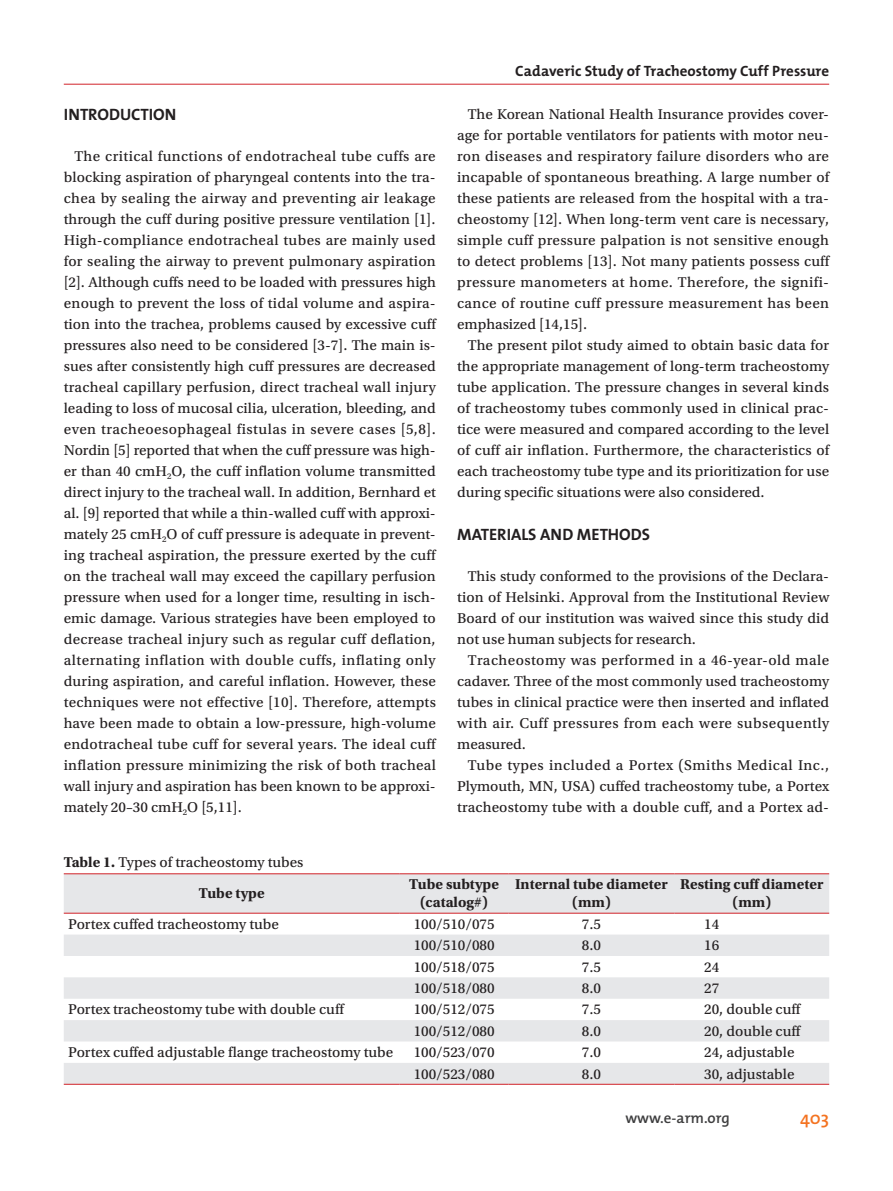
<style>
.page{position:relative;width:893px;height:1191px;background:#fff}
.page>*{position:absolute;margin:0;border:0;box-sizing:border-box;transform-origin:0 0}
.t1{font:600 18px "The Mix";color:#f47321}
.서론{font:700 16.5px "The Mix";color:#231f20}
.바탕글{font:15px/21px "Utopia Std Capt";color:#231f20;text-align:justify}
.표{font:15px "Utopia Std Capt";color:#231f20}
.표1라인{font:700 15px/18px "Utopia Std";color:#231f20;text-align:center}
.t2{font:700 15px "The Mix";color:#231f20}
.t3{font:600 15px "The Mix";color:#3e3e3f}
.s1{font-family:"Utopia Std";font-weight:700}
</style>
<div class="page">
<hr style="left:64px;top:84px;width:765px;height:1px;background:#d1232a">
<svg style="left:64px;top:874px;width:765px;height:210px;fill:#e6e7e9"></svg>
<hr style="left:64px;top:873px;width:336px;height:1px;background:#d1232a">
<hr style="left:400px;top:873px;width:109px;height:1px;background:#d1232a">
<hr style="left:509px;top:873px;width:165px;height:1px;background:#d1232a">
<hr style="left:674px;top:873px;width:155px;height:1px;background:#d1232a">
<hr style="left:64px;top:912px;width:336px;height:1px;background:#d1232a">
<hr style="left:400px;top:912px;width:109px;height:1px;background:#d1232a">
<hr style="left:509px;top:912px;width:165px;height:1px;background:#d1232a">
<hr style="left:674px;top:912px;width:155px;height:1px;background:#d1232a">
<hr style="left:64px;top:1084px;width:336px;height:1px;background:#d1232a">
<hr style="left:400px;top:1084px;width:109px;height:1px;background:#d1232a">
<hr style="left:509px;top:1084px;width:165px;height:1px;background:#d1232a">
<hr style="left:674px;top:1084px;width:155px;height:1px;background:#d1232a">
<p class="서론" style="left:64px;top:101px;width:114px">INTRODUCTION</p>
<p class="바탕글" style="left:64px;top:146px;width:374px;text-indent:11px">The critical functions of endotracheal tube cuffs are blocking aspiration of pharyngeal contents into the tra&shy;chea by sealing the airway and preventing air leakage through the cuff during positive pressure ventilation [1].<br>High-compliance endotracheal tubes are mainly used for sealing the airway to prevent pulmonary aspiration [2]. Although cuffs need to be loaded with pressures high enough to prevent the loss of tidal volume and aspira&shy;tion into the trachea, problems caused by excessive cuff pressures also need to be considered [3-7]. The main is&shy;sues after consistently high cuff pressures are decreased tracheal capillary perfusion, direct tracheal wall injury leading to loss of mucosal cilia, ulceration, bleeding, and even tracheoesophageal fistulas in severe cases [5,8].<br>Nordin [5] reported that when the cuff pressure was high&shy;er than 40 cmH<sub>2</sub>O, the cuff inflation volume transmitted direct injury to the tracheal wall. In addition, Bernhard et al. [9] reported that while a thin-walled cuff with approxi&shy;mately 25 cmH<sub>2</sub>O of cuff pressure is adequate in prevent&shy;ing tracheal aspiration, the pressure exerted by the cuff on the tracheal wall may exceed the capillary perfusion pressure when used for a longer time, resulting in isch&shy;emic damage. Various strategies have been employed to decrease tracheal injury such as regular cuff deflation, alternating inflation with double cuffs, inflating only during aspiration, and careful inflation. However, these techniques were not effective [10]. Therefore, attempts have been made to obtain a low-pressure, high-volume endotracheal tube cuff for several years. The ideal cuff inflation pressure minimizing the risk of both tracheal wall injury and aspiration has been known to be approxi&shy;mately 20–30 cmH<sub>2</sub>O [5,11].</p>
<p class="t2" style="left:515px;top:59px;width:315px">Cadaveric Study of Tracheostomy Cuff Pressure</p>
<p class="바탕글" style="left:457px;top:104px;width:374px;text-indent:11px">The Korean National Health Insurance provides cover&shy;age for portable ventilators for patients with motor neu&shy;ron diseases and respiratory failure disorders who are incapable of spontaneous breathing. A large number of these patients are released from the hospital with a tra&shy;cheostomy [12]. When long-term vent care is necessary, simple cuff pressure palpation is not sensitive enough to detect problems [13]. Not many patients possess cuff pressure manometers at home. Therefore, the signifi&shy;cance of routine cuff pressure measurement has been emphasized [14,15].</p>
<p class="바탕글" style="left:457px;top:335px;width:374px;text-indent:11px">The present pilot study aimed to obtain basic data for the appropriate management of long-term tracheostomy tube application. The pressure changes in several kinds of tracheostomy tubes commonly used in clinical prac&shy;tice were measured and compared according to the level of cuff air inflation. Furthermore, the characteristics of each tracheostomy tube type and its prioritization for use during specific situations were also considered.</p>
<p class="서론" style="left:457px;top:521px;width:195px">MATERIALS AND METHODS</p>
<p class="바탕글" style="left:457px;top:566px;width:374px;text-indent:11px">This study conformed to the provisions of the Declara&shy;tion of Helsinki. Approval from the Institutional Review Board of our institution was waived since this study did not use human subjects for research.</p>
<p class="바탕글" style="left:457px;top:650px;width:374px;text-indent:11px">Tracheostomy was performed in a 46-year-old male cadaver. Three of the most commonly used tracheostomy tubes in clinical practice were then inserted and inflated with air. Cuff pressures from each were subsequently measured.</p>
<p class="바탕글" style="left:457px;top:755px;width:374px;text-indent:11px">Tube types included a Portex (Smiths Medical Inc., Plymouth, MN, USA) cuffed tracheostomy tube, a Portex tracheostomy tube with a double cuff, and a Portex ad-</p>
<p class="표" style="left:64px;top:853px;width:241px"><span class="s1">Table 1.</span> Types of tracheostomy tubes</p>
<p class="표1라인" style="left:199px;top:884px;width:67px">Tube type</p>
<p class="표1라인" style="left:409px;top:875px;width:91px">Tube subtype (catalog#)</p>
<p class="표1라인" style="left:515px;top:875px;width:154px">Internal tube diameter (mm)</p>
<p class="표1라인" style="left:680px;top:875px;width:145px">Resting cuff diameter (mm)</p>
<p class="표" style="left:68px;top:915px;width:212px">Portex cuffed tracheostomy tube</p>
<p class="표" style="left:414px;top:915px;width:82px">100/510/075</p>
<p class="표" style="left:582px;top:915px;width:21px">7.5</p>
<p class="표" style="left:704px;top:915px;width:17px">14</p>
<p class="표" style="left:414px;top:937px;width:82px">100/510/080</p>
<p class="표" style="left:582px;top:937px;width:21px">8.0</p>
<p class="표" style="left:704px;top:937px;width:17px">16</p>
<p class="표" style="left:414px;top:958px;width:82px">100/518/075</p>
<p class="표" style="left:582px;top:958px;width:21px">7.5</p>
<p class="표" style="left:704px;top:958px;width:17px">24</p>
<p class="표" style="left:414px;top:980px;width:82px">100/518/080</p>
<p class="표" style="left:582px;top:980px;width:21px">8.0</p>
<p class="표" style="left:704px;top:980px;width:17px">27</p>
<p class="표" style="left:68px;top:1001px;width:277px">Portex tracheostomy tube with double cuff</p>
<p class="표" style="left:414px;top:1001px;width:82px">100/512/075</p>
<p class="표" style="left:582px;top:1001px;width:21px">7.5</p>
<p class="표" style="left:704px;top:1001px;width:98px">20, double cuff</p>
<p class="표" style="left:414px;top:1022px;width:82px">100/512/080</p>
<p class="표" style="left:582px;top:1022px;width:21px">8.0</p>
<p class="표" style="left:704px;top:1022px;width:98px">20, double cuff</p>
<p class="표" style="left:68px;top:1044px;width:327px">Portex cuffed adjustable flange tracheostomy tube</p>
<p class="표" style="left:414px;top:1044px;width:82px">100/523/070</p>
<p class="표" style="left:582px;top:1044px;width:21px">7.0</p>
<p class="표" style="left:704px;top:1044px;width:92px">24, adjustable</p>
<p class="표" style="left:414px;top:1065px;width:82px">100/523/080</p>
<p class="표" style="left:582px;top:1065px;width:21px">8.0</p>
<p class="표" style="left:704px;top:1065px;width:92px">30, adjustable</p>
<p class="t3" style="left:625px;top:1105px;width:106px">www.e-arm.org</p>
<p class="t1" style="left:800px;top:1102px;width:31px">403</p>
</div>
